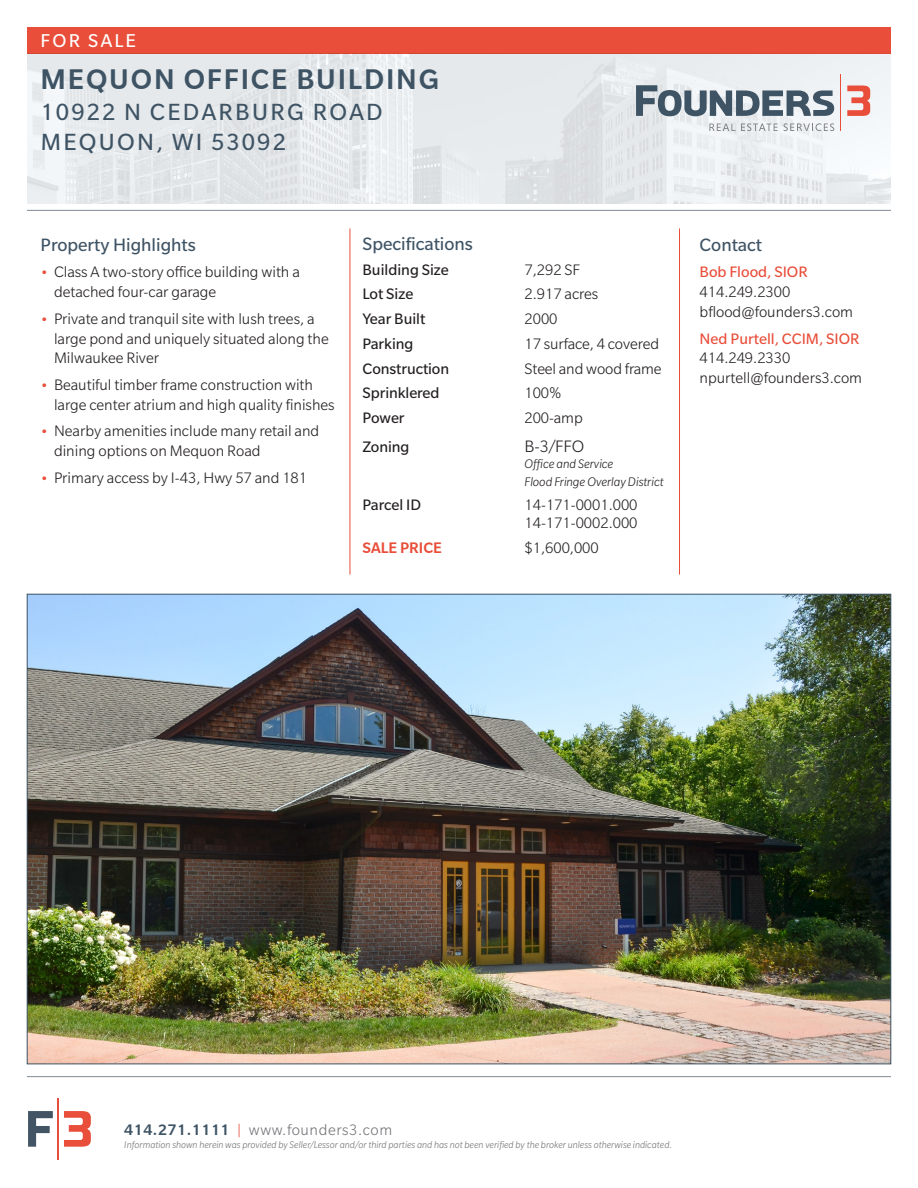
<style>
.page{position:relative;width:918px;height:1188px;background:#fff}
.page>*{position:absolute;margin:0;border:0;box-sizing:border-box;transform-origin:0 0}
.t1{font:500 30.75px "Slate Pro";letter-spacing:.06em;color:#3e5364}
.t2{font:25.5px/30.6px "Slate Pro";letter-spacing:.09em;color:#3e5364}
.t3{font:20.25px "Slate Pro";letter-spacing:.11em;color:#fff}
.t4{font:19.5px "Slate Pro";color:#3e5364}
.t5{font:300 18px "Slate Pro";color:#231f20}
.t6{font:300 16.5px/19.8px "Slate Pro";color:#231f20}
.t7{font:16.5px "Slate Pro";letter-spacing:-.005em;color:#231f20}
.t8{font:16.5px "Slate Pro";color:#e94e3a}
.t9{font:300 16.5px "Slate Pro";letter-spacing:.035em;color:#757679}
.t10{font:500 16.5px "Slate Pro";color:#e94e3a}
.t11{font:italic 300 13.5px/18px "Slate Pro";letter-spacing:-.005em;color:#231f20}
.t12{font:italic 300 10.5px "Slate Pro";color:#757679}
.s1{font-weight:400;font-size:15px;color:#e94e3a}
.s2{font-weight:500;color:#3e5364}
.s3{color:#e94e3a}
</style>
<div class="page">
<img style="left:27px;top:54px;width:864px;height:150px">
<hr style="left:58px;top:1098px;width:1px;height:62px;background:#e94e3a">
<svg style="left:28px;top:1111px;width:25px;height:36px"></svg>
<svg style="left:64px;top:1111px;width:27px;height:36px"></svg>
<hr style="left:27px;top:210px;width:864px;height:1px;background:#7d8995">
<hr style="left:27px;top:1076px;width:864px;height:1px;background:#7d8995">
<div style="left:27px;top:27px;width:864px;height:27px;background:#e94e3a"></div>
<hr style="left:840px;top:74px;width:1px;height:57px;background:#e94e3a">
<svg style="left:636px;top:85px;width:198px;height:31px"></svg>
<svg style="left:847px;top:86px;width:23px;height:30px"></svg>
<svg style="left:709px;top:124px;width:26px;height:7px"></svg>
<svg style="left:741px;top:123px;width:37px;height:8px"></svg>
<svg style="left:784px;top:123px;width:50px;height:8px"></svg>
<hr style="left:350px;top:228px;width:1px;height:347px;background:#e94e3a">
<hr style="left:679px;top:228px;width:1px;height:347px;background:#e94e3a">
<img style="left:29px;top:596px;width:860px;height:466px">
<p class="t3" style="left:41px;top:30px;width:97px">FOR SALE</p>
<h1 class="t1" style="left:41px;top:61px;width:400px">MEQUON OFFICE BUILDING</h1>
<h2 class="t2" style="left:41px;top:96px;width:344px">10922 N CEDARBURG ROAD<br>MEQUON, WI 53092</h2>
<p class="t4" style="left:40px;top:234px;width:157px">Property Highlights</p>
<p class="t6" style="left:54px;top:262px;width:247px;text-indent:-14px"><span class="s1">•</span> Class A two-story office building with a detached four-car garage</p>
<p class="t6" style="left:54px;top:309px;width:276px;text-indent:-14px"><span class="s1">•</span> Private and tranquil site with lush trees, a large pond and uniquely situated along the<br>Milwaukee River</p>
<p class="t6" style="left:54px;top:375px;width:282px;text-indent:-14px"><span class="s1">•</span> Beautiful timber frame construction with large center atrium and high quality finishes</p>
<p class="t6" style="left:54px;top:421px;width:267px;text-indent:-14px"><span class="s1">•</span> Nearby amenities include many retail and dining options on Mequon Road</p>
<p class="t6" style="left:40px;top:467px;width:268px"><span class="s1">•</span> Primary access by I-43, Hwy 57 and 181</p>
<p class="t4" style="left:363px;top:234px;width:112px">Specifications</p>
<p class="t7" style="left:363px;top:261px;width:88px">Building Size</p>
<p class="t6" style="left:525px;top:259px;width:57px">7,292 SF</p>
<p class="t7" style="left:363px;top:286px;width:52px">Lot Size</p>
<p class="t6" style="left:525px;top:284px;width:75px">2.917 acres</p>
<p class="t7" style="left:363px;top:310px;width:64px">Year Built</p>
<p class="t6" style="left:525px;top:309px;width:34px">2000</p>
<p class="t7" style="left:363px;top:335px;width:52px">Parking</p>
<p class="t6" style="left:525px;top:334px;width:136px">17 surface, 4 covered</p>
<p class="t7" style="left:363px;top:360px;width:88px">Construction</p>
<p class="t6" style="left:525px;top:358px;width:139px">Steel and wood frame</p>
<p class="t7" style="left:363px;top:385px;width:79px">Sprinklered</p>
<p class="t6" style="left:525px;top:383px;width:38px">100%</p>
<p class="t7" style="left:363px;top:409px;width:44px">Power</p>
<p class="t6" style="left:525px;top:408px;width:60px">200-amp</p>
<p class="t7" style="left:363px;top:438px;width:48px">Zoning</p>
<p class="t5" style="left:525px;top:437px;width:61px">B-3/FFO</p>
<p class="t11" style="left:525px;top:454px;width:141px">Office and Service<br>Flood Fringe Overlay District</p>
<p class="t7" style="left:363px;top:497px;width:60px">Parcel ID</p>
<p class="t6" style="left:525px;top:496px;width:115px;line-height:18px">14-171-0001.000<br>14-171-0002.000</p>
<p class="t10" style="left:363px;top:538px;width:81px">SALE PRICE</p>
<p class="t6" style="left:525px;top:538px;width:76px">$1,600,000</p>
<p class="t4" style="left:700px;top:234px;width:64px">Contact</p>
<p class="t8" style="left:700px;top:264px;width:110px">Bob Flood, SIOR</p>
<p class="t6" style="left:700px;top:282px;width:92px">414.249.2300</p>
<p class="t6" style="left:700px;top:302px;width:155px">bflood@founders3.com</p>
<p class="t8" style="left:700px;top:330px;width:161px">Ned Purtell, CCIM, SIOR</p>
<p class="t6" style="left:700px;top:348px;width:92px">414.249.2330</p>
<p class="t6" style="left:700px;top:368px;width:164px">npurtell@founders3.com</p>
<p class="t9" style="left:124px;top:1122px;width:270px"><span class="s2">414.271.1111</span> <span class="s3">|</span> www.founders3.com</p>
<p class="t12" style="left:124px;top:1139px;width:549px">Information shown herein was provided by Seller/Lessor and/or third parties and has not been verified by the broker unless otherwise indicated.</p>
</div>
